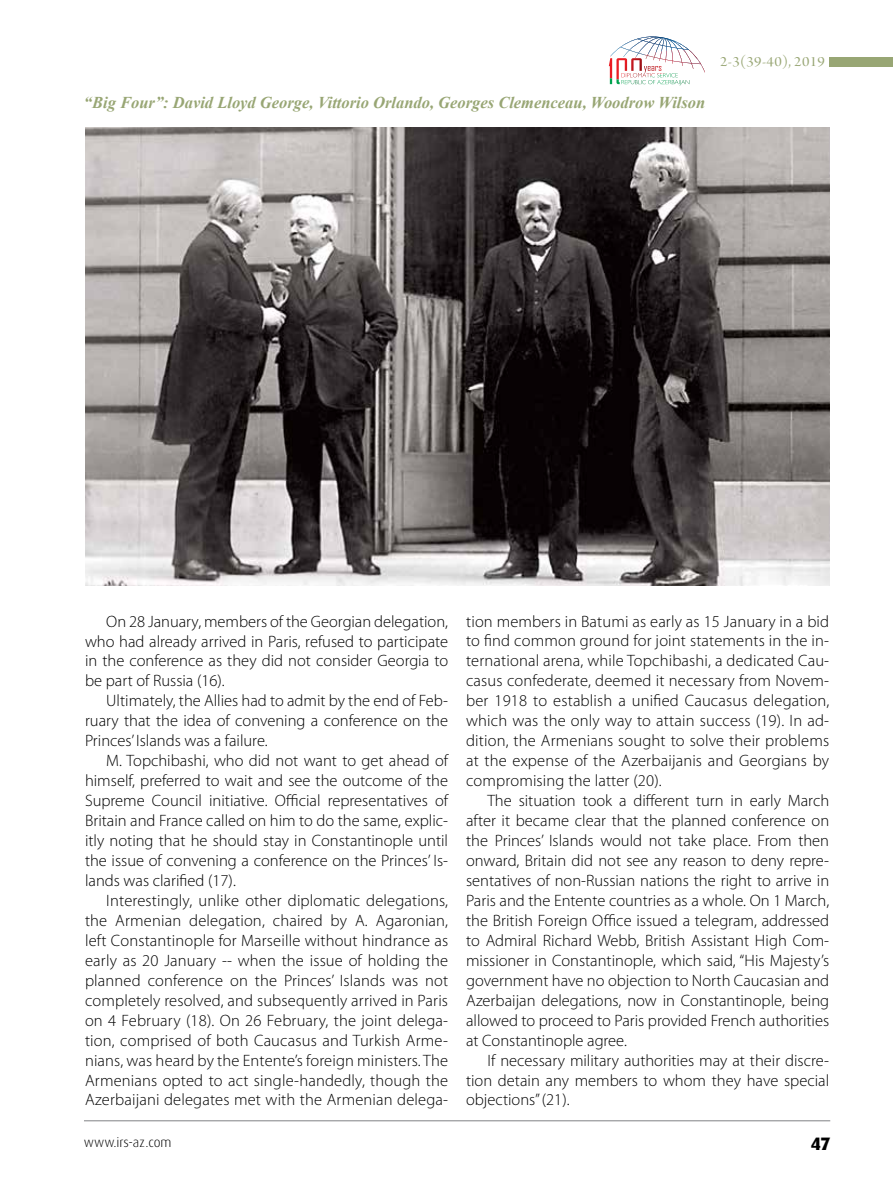
<style>
.page{position:relative;width:893px;height:1191px;background:#fff}
.page>*{position:absolute;margin:0;border:0;box-sizing:border-box;transform-origin:0 0}
.t1{font:800 18px "Dax Pro";color:#000}
.t2{font:300 16.5px/20px "Myriad Pro";color:#000;text-align:justify}
.t3{font:italic 700 16.5px "Times New Roman";color:#98a674}
.t4{font:15px "Arno Pro Display";letter-spacing:.02em;color:#98a674;scale:1.1 1}
.t5{font:300 13.5px "Dax Pro";color:#000}
</style>
<div class="page">
<hr style="left:84px;top:1120px;width:746px;height:1px;background:#808285">
<svg style="left:609px;top:37px;width:96px;height:47px"></svg>
<div style="left:829px;top:57px;width:64px;height:9px;background:#98a674"></div>
<img style="left:85px;top:128px;width:744px;height:457px">
<p class="t3" style="left:84px;top:91px;width:623px">“Big Four”: David Lloyd George, Vittorio Orlando, Georges Clemenceau, Woodrow Wilson</p>
<p class="t4" style="left:720px;top:53px;width:97px">2-3(39-40), 2019</p>
<p class="t2" style="left:85px;top:611px;width:365px;text-indent:21px">On 28 January, members of the Georgian delegation, who had already arrived in Paris, refused to participate in the conference as they did not consider Georgia to be part of Russia (16).</p>
<p class="t2" style="left:85px;top:691px;width:365px;text-indent:21px">Ultimately, the Allies had to admit by the end of Feb&shy;ruary that the idea of convening a conference on the Princes’ Islands was a failure.</p>
<p class="t2" style="left:85px;top:751px;width:365px;text-indent:21px">M. Topchibashi, who did not want to get ahead of himself, preferred to wait and see the outcome of the Supreme Council initiative. Official representatives of Britain and France called on him to do the same, explic&shy;itly noting that he should stay in Constantinople until the issue of convening a conference on the Princes’ Is&shy;lands was clarified (17).</p>
<p class="t2" style="left:85px;top:890px;width:365px;text-indent:21px">Interestingly, unlike other diplomatic delegations, the Armenian delegation, chaired by A. Agaronian, left Constantinople for Marseille without hindrance as early as 20 January -- when the issue of holding the planned conference on the Princes’ Islands was not completely resolved, and subsequently arrived in Paris on 4 February (18). On 26 February, the joint delega&shy;tion, comprised of both Caucasus and Turkish Arme&shy;nians, was heard by the Entente’s foreign ministers. The Armenians opted to act single-handedly, though the Azerbaijani delegates met with the Armenian delega-</p>
<p class="t2" style="left:466px;top:611px;width:365px">tion members in Batumi as early as 15 January in a bid to find common ground for joint statements in the in&shy;ternational arena, while Topchibashi, a dedicated Cau&shy;casus confederate, deemed it necessary from Novem&shy;ber 1918 to establish a unified Caucasus delegation, which was the only way to attain success (19). In ad&shy;dition, the Armenians sought to solve their problems at the expense of the Azerbaijanis and Georgians by compromising the latter (20).</p>
<p class="t2" style="left:466px;top:791px;width:365px;text-indent:21px">The situation took a different turn in early March after it became clear that the planned conference on the Princes’ Islands would not take place. From then onward, Britain did not see any reason to deny repre&shy;sentatives of non-Russian nations the right to arrive in Paris and the Entente countries as a whole. On 1 March, the British Foreign Office issued a telegram, addressed to Admiral Richard Webb, British Assistant High Com&shy;missioner in Constantinople, which said, “His Majesty’s government have no objection to North Caucasian and Azerbaijan delegations, now in Constantinople, being allowed to proceed to Paris provided French authorities at Constantinople agree.</p>
<p class="t2" style="left:466px;top:1050px;width:365px;text-indent:21px">If necessary military authorities may at their discre&shy;tion detain any members to whom they have special objections” (21).</p>
<p class="t5" style="left:84px;top:1133px;width:89px">www.irs-az.com</p>
<p class="t1" style="left:811px;top:1131px;width:21px">47</p>
</div>
